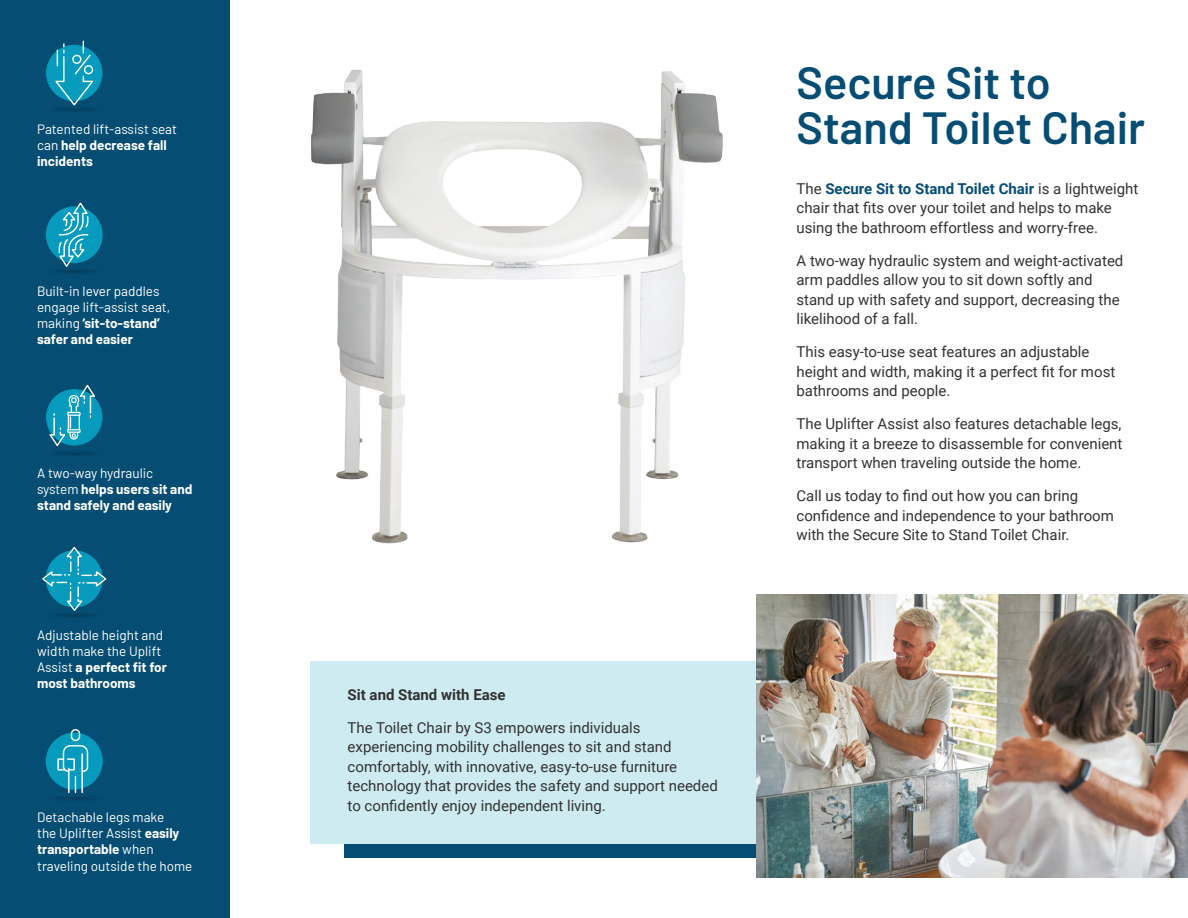
<style>
.page{position:relative;width:1188px;height:918px;background:#fff}
.page>*{position:absolute;margin:0;border:0;box-sizing:border-box;transform-origin:0 0}
.t1{font:600 45px/45px "Barlow";color:#054d73}
.t2{font:15px/19.5px "Roboto";color:#333233}
.t3{font:700 15px "Roboto";color:#333233}
.Icon_Caption{font:13.5px/16.2px "Barlow";color:#fff}
.Icon_Caption-2{font:700 13.5px/16.2px "Barlow";color:#fff}
.s1{font-weight:700}
.s2{font-weight:400}
.s3{font-weight:700;color:#054d73}
</style>
<div class="page">
<div style="left:344px;top:675px;width:506px;height:182px;background:#054d73"></div>
<div style="left:0;top:0;width:230px;height:918px;background:#054d73"></div>
<div style="left:310px;top:662px;width:527px;height:182px;background:#cdebf0"></div>
<img style="left:311px;top:69px;width:412px;height:475px">
<img style="left:756px;top:594px;width:432px;height:284px">
<hr style="left:57px;top:109px;width:35px;height:1px;background:#034745;border-radius:50%">
<div style="left:46px;top:45px;width:56px;height:56px;background:#069abc;border-radius:50%"></div>
<svg style="left:53px;top:41px;width:42px;height:65px"></svg>
<hr style="left:56px;top:271px;width:36px;height:1px;background:#034745;border-radius:50%">
<div style="left:46px;top:206px;width:57px;height:57px;background:#069abc;border-radius:50%"></div>
<svg style="left:58px;top:202px;width:32px;height:65px"></svg>
<hr style="left:57px;top:453px;width:35px;height:2px;background:#034745;border-radius:50%">
<div style="left:46px;top:389px;width:56px;height:57px;background:#069abc;border-radius:50%"></div>
<svg style="left:48px;top:385px;width:48px;height:62px"></svg>
<hr style="left:56px;top:797px;width:36px;height:2px;background:#034745;border-radius:50%">
<div style="left:46px;top:733px;width:57px;height:57px;background:#069abc;border-radius:50%"></div>
<div style="left:71px;top:729px;width:9px;height:12px;border:1px solid #fff;border-radius:4px"></div>
<svg style="left:57px;top:745px;width:32px;height:49px"></svg>
<hr style="left:56px;top:615px;width:36px;height:2px;background:#034745;border-radius:50%">
<svg style="left:42px;top:547px;width:64px;height:64px"></svg>
<p class="Icon_Caption" style="left:37px;top:119px;width:141px">Patented lift-assist seat can <span class="s1">help decrease fall incidents</span></p>
<p class="Icon_Caption" style="left:37px;top:281px;width:135px">Built-in lever paddles engage lift-assist seat, making <span class="s1">‘sit-to-stand’ safer and easier</span></p>
<p class="Icon_Caption-2" style="left:37px;top:464px;width:157px"><span class="s2">A two-way hydraulic system</span> helps users sit and stand safely and easily</p>
<p class="Icon_Caption" style="left:37px;top:626px;width:131px">Adjustable height and width make the Uplift<br>Assist <span class="s1">a perfect fit for most bathrooms</span></p>
<p class="Icon_Caption" style="left:37px;top:808px;width:157px">Detachable legs make<br>the Uplifter Assist <span class="s1">easily transportable</span> when traveling outside the home</p>
<p class="t3" style="left:348px;top:684px;width:160px">Sit and Stand with Ease</p>
<p class="t2" style="left:348px;top:717px;width:372px">The Toilet Chair by S3 empowers individuals experiencing mobility challenges to sit and stand comfortably, with innovative, easy-to-use furniture technology that provides the safety and support needed to confidently enjoy independent living.</p>
<h2 class="t1" style="left:796px;top:57px;width:350px">Secure Sit to<br>Stand Toilet Chair</h2>
<p class="t2" style="left:796px;top:178px;width:343px">The <span class="s3">Secure Sit to Stand Toilet Chair</span> is a lightweight chair that fits over your toilet and helps to make using the bathroom effortless and worry-free.</p>
<p class="t2" style="left:796px;top:250px;width:328px">A two-way hydraulic system and weight-activated arm paddles allow you to sit down softly and stand up with safety and support, decreasing the likelihood of a fall.</p>
<p class="t2" style="left:796px;top:341px;width:320px">This easy-to-use seat features an adjustable height and width, making it a perfect fit for most bathrooms and people.</p>
<p class="t2" style="left:796px;top:413px;width:328px;text-align:justify">The Uplifter Assist also features detachable legs, making it a breeze to disassemble for convenient transport when traveling outside the home.</p>
<p class="t2" style="left:796px;top:485px;width:319px">Call us today to find out how you can bring confidence and independence to your bathroom with the Secure Site to Stand Toilet Chair.</p>
</div>
